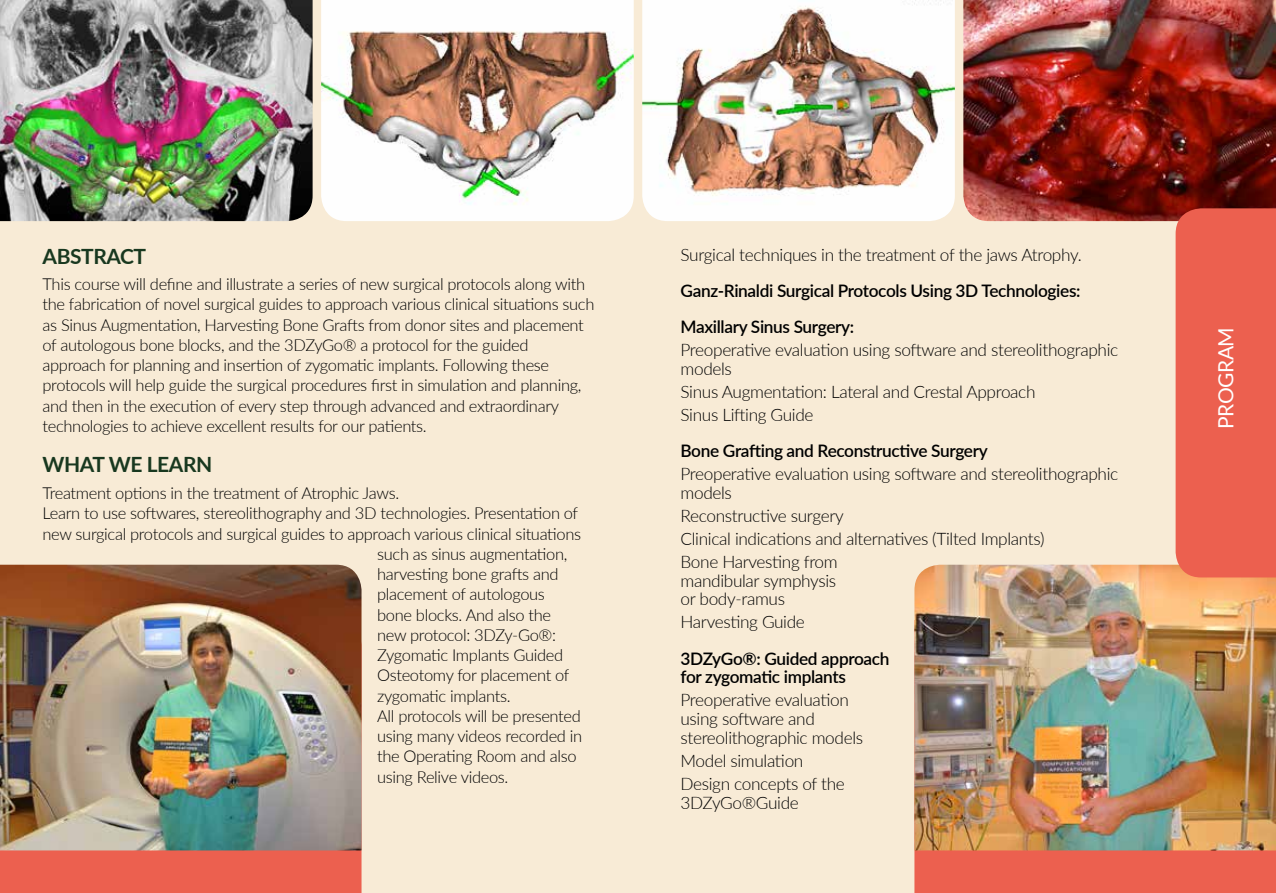
<style>
.page{position:relative;width:1276px;height:893px;background:#f8ebd6}
.page>*{position:absolute;margin:0;border:0;box-sizing:border-box;transform-origin:0 0}
.t1{font:700 21px "Lato";letter-spacing:-.02em;color:#18381f}
.t2{font:21px "Lato";letter-spacing:-.02em;color:#fff}
.t3{font:300 17.25px/18.8px "Lato";letter-spacing:-.02em;color:#000}
.t4{font:600 17.25px/36.3px "Lato";letter-spacing:-.02em;color:#000}
.t5{font:300 16.5px/20.2px "Lato";letter-spacing:-.02em;color:#000}
</style>
<div class="page">
<div style="left:0;top:850px;width:361px;height:43px;background:#ec604f"></div>
<div style="left:914px;top:850px;width:362px;height:43px;background:#ec604f"></div>
<img style="left:0;top:0;width:313px;height:221px">
<img style="left:321px;top:0;width:313px;height:221px">
<img style="left:642px;top:0;width:313px;height:221px">
<img style="left:963px;top:0;width:313px;height:221px">
<img style="left:0;top:565px;width:361px;height:285px">
<img style="left:914px;top:565px;width:362px;height:285px">
<div style="left:1175px;top:208px;width:101px;height:369px;background:#ec604f"></div>
<p class="t1" style="left:43px;top:240px;width:105px">ABSTRACT</p>
<p class="t5" style="left:43px;top:273px;width:553px">This course will define and illustrate a series of new surgical protocols along with the fabrication of novel surgical guides to approach various clinical situations such as Sinus Augmentation, Harvesting Bone Grafts from donor sites and placement of autologous bone blocks, and the 3DZyGo® a protocol for the guided approach for planning and insertion of zygomatic implants. Following these protocols will help guide the surgical procedures first in simulation and planning, and then in the execution of every step through advanced and extraordinary technologies to achieve excellent results for our patients.</p>
<p class="t1" style="left:43px;top:449px;width:171px">WHAT WE LEARN</p>
<p class="t5" style="left:43px;top:482px;width:358px">Treatment options in the treatment of Atrophic Jaws.</p>
<p class="t5" style="left:43px;top:503px;width:537px">Learn to use softwares, stereolithography and 3D technologies. Presentation of</p>
<p class="t5" style="left:43px;top:523px;width:540px">new surgical protocols and surgical guides to approach various clinical situations</p>
<p class="t5" style="left:377px;top:543px;width:192px">such as sinus augmentation,</p>
<p class="t5" style="left:377px;top:563px;width:183px">harvesting bone grafts and</p>
<p class="t5" style="left:377px;top:584px;width:169px">placement of autologous</p>
<p class="t5" style="left:377px;top:604px;width:175px">bone blocks. And also the</p>
<p class="t5" style="left:377px;top:624px;width:180px">new protocol: 3DZy-Go®:</p>
<p class="t5" style="left:377px;top:644px;width:188px">Zygomatic Implants Guided</p>
<p class="t5" style="left:377px;top:665px;width:194px">Osteotomy for placement of</p>
<p class="t5" style="left:377px;top:685px;width:135px">zygomatic implants.</p>
<p class="t5" style="left:377px;top:705px;width:205px">All protocols will be presented</p>
<p class="t5" style="left:377px;top:725px;width:207px">using many videos recorded in</p>
<p class="t5" style="left:377px;top:746px;width:201px">the Operating Room and also</p>
<p class="t5" style="left:377px;top:766px;width:133px">using Relive videos.</p>
<p class="t3" style="left:680px;top:244px;width:403px">Surgical techniques in the treatment of the jaws Atrophy.</p>
<p class="t4" style="left:680px;top:272px;width:401px">Ganz-Rinaldi Surgical Protocols Using 3D Technologies:<br>Maxillary Sinus Surgery:</p>
<p class="t3" style="left:680px;top:340px;width:439px">Preoperative evaluation using software and stereolithographic models</p>
<p class="t3" style="left:680px;top:379px;width:356px;line-height:23px">Sinus Augmentation: Lateral and Crestal Approach<br>Sinus Lifting Guide</p>
<p class="t4" style="left:680px;top:432px;width:309px">Bone Grafting and Reconstructive Surgery</p>
<p class="t3" style="left:680px;top:464px;width:439px">Preoperative evaluation using software and stereolithographic models</p>
<p class="t3" style="left:680px;top:503px;width:365px;line-height:23px">Reconstructive surgery<br>Clinical indications and alternatives (Tilted Implants)<br>Bone Harvesting from</p>
<p class="t3" style="left:680px;top:570px;width:157px">mandibular symphysis or body-ramus</p>
<p class="t3" style="left:680px;top:612px;width:126px">Harvesting Guide</p>
<p class="t4" style="left:680px;top:648px;width:210px;line-height:18.8px">3DZyGo®: Guided approach for zygomatic implants</p>
<p class="t3" style="left:680px;top:690px;width:184px">Preoperative evaluation using software and stereolithographic models</p>
<p class="t3" style="left:680px;top:748px;width:166px;line-height:23px">Model simulation<br>Design concepts of the</p>
<p class="t3" style="left:680px;top:792px;width:120px">3DZyGo®Guide</p>
<p class="t2" style="left:1210px;top:429px;width:104px;rotate:-90deg">PROGRAM</p>
</div>
